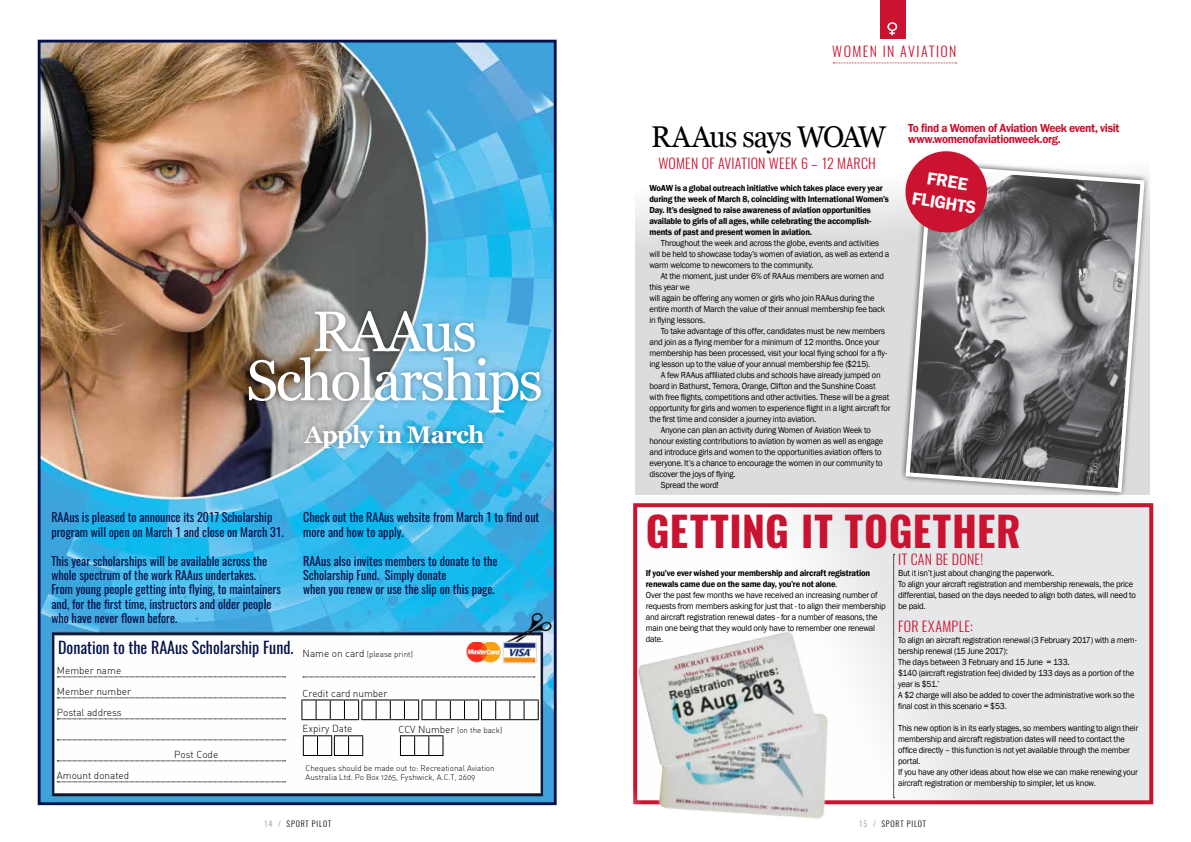
<style>
.page{position:relative;width:1191px;height:842px;background:#fff}
.page>*{position:absolute;margin:0;border:0;box-sizing:border-box;transform-origin:0 0}
.t1{font:57px/49px "Georgia";letter-spacing:-.04em;color:#fff;text-align:center}
.t2{font:700 41px "Oswald";letter-spacing:.02em;color:#ca1331}
.t3{font:30px "Georgia";letter-spacing:-.04em;color:#000;scale:.95 1}
.t4{font:700 24px "Georgia";letter-spacing:-.03em;color:#fff}
.t5{font:600 18px/22px "Franklin Gothic";color:#fff;text-align:center}
.t6{font:16px "Oswald";color:#041049}
.t7{font:300 14px "Oswald";letter-spacing:.025em;color:#ca1331}
.t8{font:300 14px "Oswald";letter-spacing:.1em;color:#ca1331}
.t9{font:12px/14.4px "Oswald";color:#041049}
.t10{font:600 12px/11px "Franklin Gothic";letter-spacing:-.03em;color:#ca1331;scale:.95 1}
.t11{font:10px/21px "DIN Light Alternate";color:#000}
.t12{font:9px/11px "Franklin Gothic";letter-spacing:-.025em;color:#000;scale:.95 1}
.t13{font:600 9px/11px "Franklin Gothic";letter-spacing:-.02em;color:#000;scale:.95 1}
.t14{font:8px/9px "DIN Light Alternate";color:#000}
.t15{font:300 8px "Oswald";letter-spacing:.1em;color:#000}
.s1{font-size:10px}
.s2{font-weight:600}
.s3{color:#939598}
</style>
<div class="page">
<svg style="left:635px;top:191px;width:263px;height:304px;background:#dededf"></svg>
<div style="left:636px;top:503px;width:516px;height:299px;background:linear-gradient(to right,#fff,#dfe0e2)"></div>
<svg style="left:893px;top:554px;width:1px;height:244px"></svg>
<div style="left:633px;top:503px;width:520px;height:301px;border:4px solid #ca1331"></div>
<img style="left:633px;top:625px;width:209px;height:194px">
<svg style="left:833px;top:63px;width:123px;height:1px"></svg>
<div style="left:880px;top:0;width:25px;height:38px;background:#ca1331"></div>
<svg style="left:887px;top:22px;width:10px;height:13px"></svg>
<svg style="left:898px;top:175px;width:252px;height:321px;background:#dfdfe0"></svg>
<svg style="left:903px;top:164px;width:243px;height:330px;background:#898a8c"></svg>
<svg style="left:902px;top:151px;width:88px;height:84px;background:#cb4b60"></svg>
<img style="left:42px;top:44px;width:510px;height:757px">
<div style="left:38px;top:40px;width:518px;height:765px;border:3px solid #041049"></div>
<div style="left:243px;top:305px;width:304px;height:150px;background:#000;opacity:.35"></div>
<svg style="left:400px;top:735px;width:43px;height:21px"></svg>
<svg style="left:303px;top:735px;width:60px;height:21px"></svg>
<svg style="left:57px;top:677px;width:229px;height:1px"></svg>
<svg style="left:57px;top:698px;width:229px;height:1px"></svg>
<svg style="left:57px;top:719px;width:229px;height:1px"></svg>
<svg style="left:57px;top:740px;width:229px;height:1px"></svg>
<svg style="left:57px;top:761px;width:229px;height:1px"></svg>
<svg style="left:57px;top:782px;width:229px;height:1px"></svg>
<img style="left:466px;top:642px;width:71px;height:21px">
<svg style="left:303px;top:677px;width:232px;height:1px"></svg>
<svg style="left:301px;top:699px;width:238px;height:21px"></svg>
<h1 class="t1" style="left:246px;top:305px;width:298px">RAAus<br>Scholarships</h1>
<h3 class="t4" style="left:304px;top:417px;width:181px">Apply in March</h3>
<h3 class="t9" style="left:51px;top:510px;width:234px">RAAus is pleased to announce its 2017 Scholarship program will open on March 1 and close on March 31.</h3>
<h3 class="t9" style="left:51px;top:554px;width:231px">This year scholarships will be available across the whole spectrum of the work RAAus undertakes.<br>From young people getting into flying, to maintainers and, for the first time, instructors and older people who have never flown before.</h3>
<h3 class="t6" style="left:58px;top:636px;width:237px">Donation to the RAAus Scholarship Fund.</h3>
<p class="t11" style="left:57px;top:659px;width:76px">Member name<br>Member number<br>Postal address</p>
<p class="t11" style="left:174px;top:743px;width:45px">Post Code</p>
<p class="t11" style="left:57px;top:764px;width:74px">Amount donated</p>
<h3 class="t9" style="left:303px;top:510px;width:238px">Check out the RAAus website from March 1 to find out more and how to apply.</h3>
<h3 class="t9" style="left:303px;top:554px;width:196px">RAAus also invites members to donate to the<br>Scholarship Fund. Simply donate<br>when you renew or use the slip on this page.</h3>
<p class="t14" style="left:303px;top:649px;width:112px"><span class="s1">Name on card</span> (please print)</p>
<p class="t11" style="left:303px;top:683px;width:86px">Credit card number</p>
<p class="t11" style="left:303px;top:717px;width:51px">Expiry Date</p>
<p class="t14" style="left:398px;top:726px;width:105px"><span class="s1">CCV Number</span> (on the back)</p>
<p class="t14" style="left:306px;top:763px;width:190px">Cheques should be made out to: Recreational Aviation<br>Australia Ltd. Po Box 1265, Fyshwick, A.C.T, 2609</p>
<h3 class="t8" style="left:832px;top:42px;width:126px">WOMEN IN AVIATION</h3>
<h3 class="t3" style="left:651px;top:114px;width:249px">RAAus says WOAW</h3>
<h3 class="t7" style="left:658px;top:154px;width:219px">WOMEN OF AVIATION WEEK 6 – 12 MARCH</h3>
<p class="t13" style="left:649px;top:183px;width:253px">WoAW is a global outreach initiative which takes place every year during the week of March 8, coinciding with International Women’s Day. It’s designed to raise awareness of aviation opportunities available to girls of all ages, while celebrating the accomplish&shy;ments of past and present women in aviation.</p>
<p class="t12" style="left:649px;top:238px;width:254px;text-indent:11px">Throughout the week and across the globe, events and activities will be held to showcase today’s women of aviation, as well as extend a warm welcome to newcomers to the community.</p>
<p class="t12" style="left:649px;top:271px;width:250px;text-indent:11px">At the moment, just under 6% of RAAus members are women and this year we<br>will again be offering any women or girls who join RAAus during the entire month of March the value of their annual membership fee back in flying lessons.</p>
<p class="t12" style="left:649px;top:326px;width:252px;text-indent:11px">To take advantage of this offer, candidates must be new members and join as a flying member for a minimum of 12 months. Once your membership has been processed, visit your local flying school for a fly&shy;ing lesson up to the value of your annual membership fee ($215).</p>
<p class="t12" style="left:661px;top:370px;width:233px">A few RAAus affiliated clubs and schools have already jumped on</p>
<p class="t12" style="left:649px;top:381px;width:239px">board in Bathurst, Temora, Orange, Clifton and the Sunshine Coast</p>
<p class="t12" style="left:649px;top:392px;width:254px">with free flights, competitions and other activities. These will be a great</p>
<p class="t12" style="left:649px;top:403px;width:255px">opportunity for girls and women to experience flight in a light aircraft for</p>
<p class="t12" style="left:649px;top:414px;width:177px">the first time and consider a journey into aviation.</p>
<p class="t12" style="left:661px;top:425px;width:223px">Anyone can plan an activity during Women of Aviation Week to</p>
<p class="t12" style="left:649px;top:436px;width:247px">honour existing contributions to aviation by women as well as engage</p>
<p class="t12" style="left:649px;top:447px;width:246px">and introduce girls and women to the opportunities aviation offers to</p>
<p class="t12" style="left:649px;top:458px;width:247px">everyone. It’s a chance to encourage the women in our community to</p>
<p class="t12" style="left:649px;top:469px;width:92px">discover the joys of flying.</p>
<p class="t12" style="left:661px;top:480px;width:63px">Spread the word!</p>
<h3 class="t10" style="left:908px;top:123px;width:224px">To find a Women of Aviation Week event, visit www.womenofaviationweek.org.</h3>
<h3 class="t5" style="left:917px;top:166px;width:66px;rotate:9deg">FREE<br>FLIGHTS</h3>
<h2 class="t2" style="left:646px;top:503px;width:376px">GETTING IT TOGETHER</h2>
<p class="t12" style="left:646px;top:568px;width:254px"><span class="s2">If you’ve ever wished your membership and aircraft registration renewals came due on the same day, you’re not alone</span>.<br>Over the past few months we have received an increasing number of requests from members asking for just that - to align their membership and aircraft registration renewal dates - for a number of reasons, the main one being that they would only have to remember one renewal date.</p>
<h3 class="t7" style="left:898px;top:550px;width:86px">IT CAN BE DONE!</h3>
<p class="t12" style="left:898px;top:568px;width:252px">But it isn’t just about changing the paperwork.<br>To align your aircraft registration and membership renewals, the price differential, based on the days needed to align both dates, will need to be paid.</p>
<h3 class="t7" style="left:898px;top:617px;width:76px">FOR EXAMPLE:</h3>
<p class="t12" style="left:898px;top:634px;width:253px">To align an aircraft registration renewal (3 February 2017) with a mem&shy;bership renewal (15 June 2017):<br>The days between 3 February and 15 June = 133.<br>$140 (aircraft registration fee) divided by 133 days as a portion of the year is $51.’<br>A $2 charge will also be added to cover the administrative work so the final cost in this scenario = $53.</p>
<p class="t12" style="left:898px;top:722px;width:254px">This new option is in its early stages, so members wanting to align their membership and aircraft registration dates will need to contact the office directly – this function is not yet available through the member portal.<br>If you have any other ideas about how else we can make renewing your aircraft registration or membership to simpler, let us know.</p>
<p class="t15" style="left:264px;top:819px;width:68px"><span class="s3">14 /</span> SPORT PILOT</p>
<p class="t15" style="left:859px;top:819px;width:68px"><span class="s3">15 /</span> SPORT PILOT</p>
</div>
